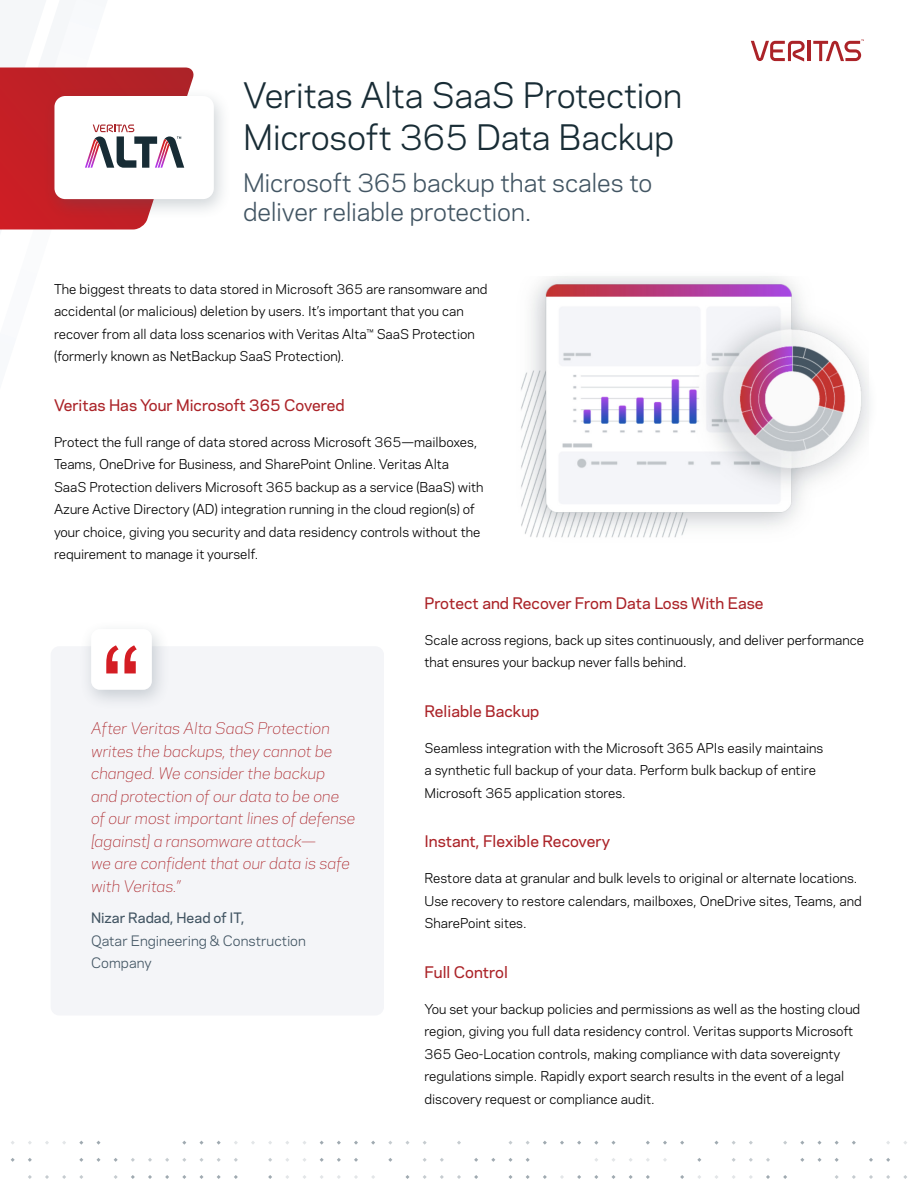
<style>
.page{position:relative;width:918px;height:1188px;background:#fff}
.page>*{position:absolute;margin:0;border:0;box-sizing:border-box;transform-origin:0 0}
.Headline{font:33px/42px "Polaris";letter-spacing:-.01em;color:#182c35}
.Subhead{font:24px/28.8px "Polaris";letter-spacing:-.01em;color:#425563}
.Call_Out_Box{font:italic 300 15px/22.5px "Polaris";letter-spacing:-.005em;color:#ab2328}
.Paragraph_Title{font:500 15px "Polaris";color:#ab2328}
.Call_Out_Box_Name{font:13.5px/22.5px "Polaris";color:#425563}
.Body_Copy{font:12.75px/22.5px "Polaris";color:#000}
.s1{font-weight:500}
</style>
<div class="page">
<hr style="left:808px;top:41px;width:3px;height:20px;background:#ab2328">
<svg style="left:751px;top:41px;width:54px;height:21px"></svg>
<svg style="left:813px;top:39px;width:51px;height:22px"></svg>
<svg style="left:783px;top:1175px;width:4px;height:4px"></svg>
<svg style="left:766px;top:1158px;width:4px;height:4px"></svg>
<svg style="left:766px;top:1175px;width:4px;height:4px"></svg>
<svg style="left:749px;top:1158px;width:4px;height:4px"></svg>
<svg style="left:714px;top:1141px;width:5px;height:4px"></svg>
<svg style="left:697px;top:1158px;width:4px;height:4px"></svg>
<svg style="left:680px;top:1141px;width:4px;height:4px"></svg>
<svg style="left:680px;top:1175px;width:4px;height:4px"></svg>
<svg style="left:663px;top:1141px;width:4px;height:4px"></svg>
<svg style="left:646px;top:1141px;width:4px;height:4px"></svg>
<svg style="left:646px;top:1175px;width:4px;height:4px"></svg>
<svg style="left:629px;top:1175px;width:4px;height:4px"></svg>
<svg style="left:611px;top:1141px;width:5px;height:4px"></svg>
<svg style="left:611px;top:1175px;width:5px;height:4px"></svg>
<svg style="left:594px;top:1175px;width:4px;height:4px"></svg>
<svg style="left:577px;top:1141px;width:4px;height:4px"></svg>
<svg style="left:577px;top:1175px;width:4px;height:4px"></svg>
<svg style="left:560px;top:1141px;width:4px;height:4px"></svg>
<svg style="left:560px;top:1175px;width:4px;height:4px"></svg>
<svg style="left:543px;top:1141px;width:4px;height:4px"></svg>
<svg style="left:543px;top:1175px;width:4px;height:4px"></svg>
<svg style="left:526px;top:1158px;width:4px;height:4px"></svg>
<svg style="left:526px;top:1175px;width:4px;height:4px"></svg>
<svg style="left:508px;top:1141px;width:5px;height:4px"></svg>
<svg style="left:508px;top:1158px;width:5px;height:4px"></svg>
<svg style="left:508px;top:1175px;width:5px;height:4px"></svg>
<svg style="left:491px;top:1158px;width:4px;height:4px"></svg>
<svg style="left:474px;top:1158px;width:4px;height:4px"></svg>
<svg style="left:474px;top:1175px;width:4px;height:4px"></svg>
<svg style="left:457px;top:1141px;width:4px;height:4px"></svg>
<svg style="left:457px;top:1175px;width:4px;height:4px"></svg>
<svg style="left:440px;top:1158px;width:4px;height:4px"></svg>
<svg style="left:440px;top:1175px;width:4px;height:4px"></svg>
<svg style="left:423px;top:1175px;width:4px;height:4px"></svg>
<svg style="left:405px;top:1141px;width:5px;height:4px"></svg>
<svg style="left:405px;top:1175px;width:5px;height:4px"></svg>
<svg style="left:388px;top:1158px;width:4px;height:4px"></svg>
<svg style="left:371px;top:1141px;width:4px;height:4px"></svg>
<svg style="left:354px;top:1141px;width:4px;height:4px"></svg>
<svg style="left:354px;top:1158px;width:4px;height:4px"></svg>
<svg style="left:354px;top:1175px;width:4px;height:4px"></svg>
<svg style="left:337px;top:1141px;width:4px;height:4px"></svg>
<svg style="left:337px;top:1158px;width:4px;height:4px"></svg>
<svg style="left:320px;top:1158px;width:4px;height:4px"></svg>
<svg style="left:268px;top:1158px;width:4px;height:4px"></svg>
<svg style="left:268px;top:1175px;width:4px;height:4px"></svg>
<svg style="left:234px;top:1158px;width:4px;height:4px"></svg>
<svg style="left:234px;top:1175px;width:4px;height:4px"></svg>
<svg style="left:217px;top:1175px;width:4px;height:4px"></svg>
<svg style="left:199px;top:1141px;width:5px;height:4px"></svg>
<svg style="left:199px;top:1158px;width:5px;height:4px"></svg>
<svg style="left:199px;top:1175px;width:5px;height:4px"></svg>
<svg style="left:182px;top:1175px;width:4px;height:4px"></svg>
<svg style="left:165px;top:1158px;width:4px;height:4px"></svg>
<svg style="left:165px;top:1175px;width:4px;height:4px"></svg>
<svg style="left:148px;top:1158px;width:4px;height:4px"></svg>
<svg style="left:148px;top:1175px;width:4px;height:4px"></svg>
<svg style="left:131px;top:1158px;width:4px;height:4px"></svg>
<svg style="left:131px;top:1175px;width:4px;height:4px"></svg>
<svg style="left:114px;top:1158px;width:4px;height:4px"></svg>
<svg style="left:114px;top:1175px;width:4px;height:4px"></svg>
<svg style="left:96px;top:1141px;width:5px;height:4px"></svg>
<svg style="left:96px;top:1158px;width:5px;height:4px"></svg>
<svg style="left:79px;top:1158px;width:4px;height:4px"></svg>
<svg style="left:79px;top:1175px;width:4px;height:4px"></svg>
<svg style="left:62px;top:1175px;width:4px;height:4px"></svg>
<svg style="left:45px;top:1175px;width:4px;height:4px"></svg>
<svg style="left:28px;top:1158px;width:4px;height:4px"></svg>
<svg style="left:28px;top:1175px;width:4px;height:4px"></svg>
<svg style="left:11px;top:1158px;width:4px;height:4px"></svg>
<svg style="left:903px;top:1175px;width:4px;height:4px"></svg>
<svg style="left:886px;top:1158px;width:4px;height:4px"></svg>
<svg style="left:886px;top:1175px;width:4px;height:4px"></svg>
<svg style="left:869px;top:1158px;width:4px;height:4px"></svg>
<svg style="left:869px;top:1175px;width:4px;height:4px"></svg>
<svg style="left:852px;top:1141px;width:4px;height:4px"></svg>
<svg style="left:852px;top:1175px;width:4px;height:4px"></svg>
<svg style="left:835px;top:1158px;width:4px;height:4px"></svg>
<svg style="left:835px;top:1175px;width:4px;height:4px"></svg>
<svg style="left:817px;top:1141px;width:5px;height:4px"></svg>
<svg style="left:817px;top:1158px;width:5px;height:4px"></svg>
<svg style="left:800px;top:1158px;width:4px;height:4px"></svg>
<img style="left:521px;top:277px;width:348px;height:261px">
<div style="left:51px;top:646px;width:333px;height:370px;background:#f4f5f8;border-radius:9px"></div>
<div style="left:79px;top:620px;width:91px;height:91px;background:#425563;opacity:.25"></div>
<div style="left:91px;top:629px;width:61px;height:61px;background:#fff;border-radius:9px"></div>
<svg style="left:106px;top:645px;width:31px;height:28px"></svg>
<div style="left:43px;top:87px;width:190px;height:133px;background:#425563;opacity:.25"></div>
<div style="left:54px;top:96px;width:160px;height:103px;background:#fff;border-radius:11px"></div>
<svg style="left:0;top:67px;width:195px;height:163px"></svg>
<p class="Headline" style="left:243px;top:73px;width:441px">Veritas Alta SaaS Protection<br>Microsoft 365 Data Backup</p>
<p class="Subhead" style="left:243px;top:168px;width:411px">Microsoft 365 backup that scales to deliver reliable protection.</p>
<p class="Body_Copy" style="left:54px;top:277px;width:435px">The biggest threats to data stored in Microsoft 365 are ransomware and accidental (or malicious) deletion by users. It’s important that you can recover from all data loss scenarios with Veritas Alta™ SaaS Protection (formerly known as NetBackup SaaS Protection).</p>
<p class="Paragraph_Title" style="left:54px;top:394px;width:292px">Veritas Has Your Microsoft 365 Covered</p>
<p class="Body_Copy" style="left:54px;top:430px;width:431px">Protect the full range of data stored across Microsoft 365—mailboxes, Teams, OneDrive for Business, and SharePoint Online. Veritas Alta SaaS Protection delivers Microsoft 365 backup as a service (BaaS) with Azure Active Directory (AD) integration running in the cloud region(s) of your choice, giving you security and data residency controls without the requirement to manage it yourself.</p>
<p class="Paragraph_Title" style="left:424px;top:592px;width:341px">Protect and Recover From Data Loss With Ease</p>
<p class="Body_Copy" style="left:424px;top:628px;width:441px">Scale across regions, back up sites continuously, and deliver performance that ensures your backup never falls behind.</p>
<p class="Paragraph_Title" style="left:424px;top:700px;width:116px">Reliable Backup</p>
<p class="Body_Copy" style="left:424px;top:736px;width:400px">Seamless integration with the Microsoft 365 APIs easily maintains a synthetic full backup of your data. Perform bulk backup of entire<br>Microsoft 365 application stores.</p>
<p class="Paragraph_Title" style="left:424px;top:830px;width:187px">Instant, Flexible Recovery</p>
<p class="Body_Copy" style="left:424px;top:866px;width:439px">Restore data at granular and bulk levels to original or alternate locations.<br>Use recovery to restore calendars, mailboxes, OneDrive sites, Teams, and<br>SharePoint sites.</p>
<p class="Paragraph_Title" style="left:424px;top:961px;width:85px">Full Control</p>
<p class="Body_Copy" style="left:424px;top:997px;width:437px">You set your backup policies and permissions as well as the hosting cloud region, giving you full data residency control. Veritas supports Microsoft 365 Geo-Location controls, making compliance with data sovereignty regulations simple. Rapidly export search results in the event of a legal discovery request or compliance audit.</p>
<p class="Call_Out_Box" style="left:91px;top:716px;width:266px">After Veritas Alta SaaS Protection writes the backups, they cannot be changed. We consider the backup<br>and protection of our data to be one of our most important lines of defense [against] a ransomware attack—<br>we are confident that our data is safe with Veritas.”</p>
<p class="Call_Out_Box_Name" style="left:91px;top:906px;width:216px"><span class="s1">Nizar Radad, Head of IT,<br></span>Qatar Engineering &amp; Construction<br>Company</p>
</div>
